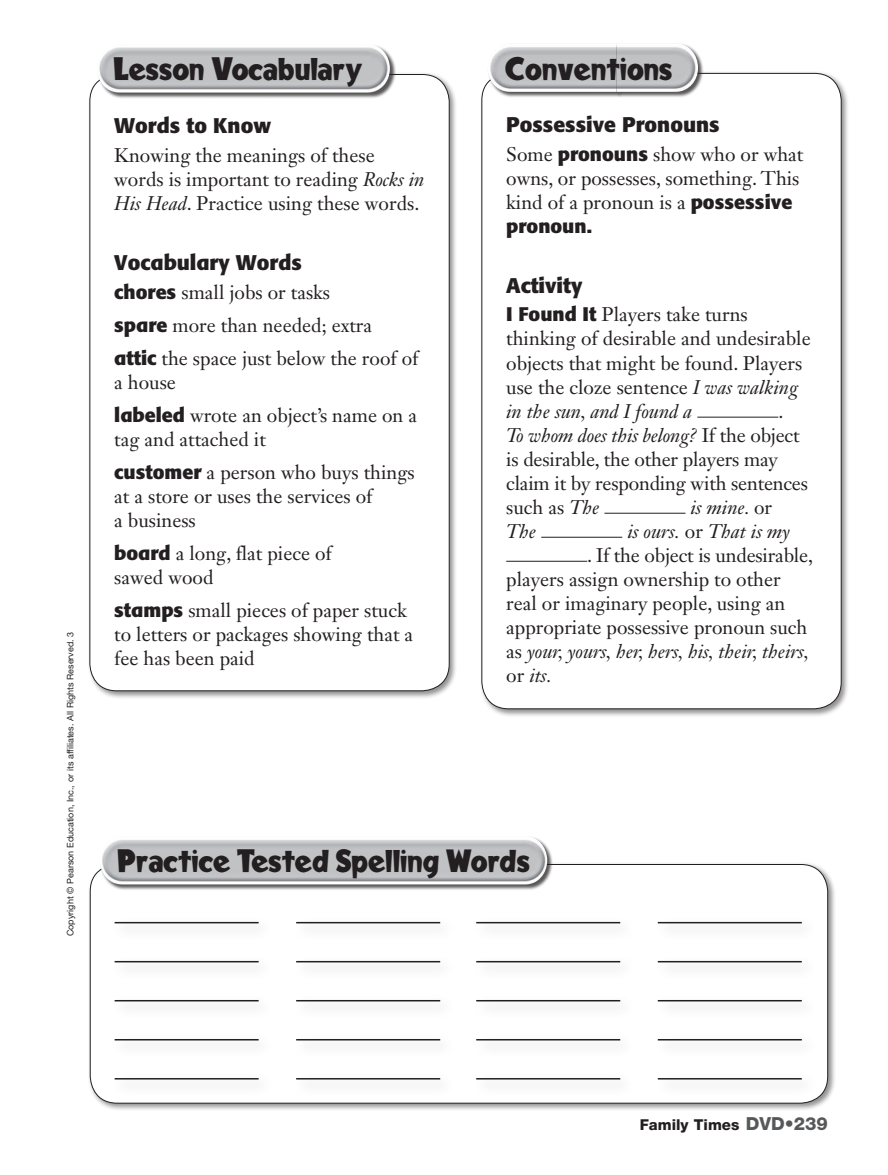
<style>
.page{position:relative;width:888px;height:1175px;background:#fff}
.page>*{position:absolute;margin:0;border:0;box-sizing:border-box;transform-origin:0 0}
.t1{font:30px "SF Cel Press";color:#231f20}
.t2{font:700 21px "SF Formata";color:#231f20}
.t3{font:19.5px/24px "Janson Text LT Std";color:#231f20}
.t4{font:italic 19.5px "Janson Text LT Std";color:#231f20}
.t5{font:800 15px "Helvetica Neue LT Std";color:#231f20}
.t6{font:9px "Helvetica Neue LT Std";color:#231f20}
.s1{font-style:italic}
.s2{font-family:"SF Formata";font-weight:700}
.s3{font-style:normal}
.s4{font-size:18px;color:#57585a}
</style>
<div class="page">
<div style="left:88px;top:861px;width:748px;height:250px;background:#231f20;opacity:.5"></div>
<div style="left:90px;top:864px;width:737px;height:238px;background:#fff;border-radius:27px"></div>
<div style="left:109px;top:915px;width:164px;height:24px;background:#fafafa"></div>
<hr style="left:115px;top:921px;width:144px;height:2px;background:#231f20">
<div style="left:290px;top:915px;width:165px;height:24px;background:#fafafa"></div>
<hr style="left:296px;top:921px;width:144px;height:2px;background:#231f20">
<div style="left:470px;top:915px;width:165px;height:24px;background:#fafafa"></div>
<hr style="left:476px;top:921px;width:144px;height:2px;background:#231f20">
<div style="left:652px;top:915px;width:164px;height:24px;background:#fafafa"></div>
<hr style="left:658px;top:921px;width:144px;height:2px;background:#231f20">
<div style="left:109px;top:954px;width:164px;height:24px;background:#fafafa"></div>
<hr style="left:115px;top:960px;width:144px;height:2px;background:#231f20">
<div style="left:290px;top:954px;width:165px;height:24px;background:#fafafa"></div>
<hr style="left:296px;top:960px;width:144px;height:2px;background:#231f20">
<div style="left:470px;top:954px;width:165px;height:24px;background:#fafafa"></div>
<hr style="left:476px;top:960px;width:144px;height:2px;background:#231f20">
<div style="left:652px;top:954px;width:164px;height:24px;background:#fafafa"></div>
<hr style="left:658px;top:960px;width:144px;height:2px;background:#231f20">
<div style="left:109px;top:993px;width:164px;height:24px;background:#fafafa"></div>
<hr style="left:115px;top:999px;width:144px;height:2px;background:#231f20">
<div style="left:290px;top:993px;width:165px;height:24px;background:#fafafa"></div>
<hr style="left:296px;top:999px;width:144px;height:2px;background:#231f20">
<div style="left:470px;top:993px;width:165px;height:24px;background:#fafafa"></div>
<hr style="left:476px;top:999px;width:144px;height:2px;background:#231f20">
<div style="left:652px;top:993px;width:164px;height:24px;background:#fafafa"></div>
<hr style="left:658px;top:999px;width:144px;height:2px;background:#231f20">
<div style="left:109px;top:1032px;width:164px;height:24px;background:#fafafa"></div>
<hr style="left:115px;top:1038px;width:144px;height:2px;background:#231f20">
<div style="left:290px;top:1032px;width:165px;height:24px;background:#fafafa"></div>
<hr style="left:296px;top:1038px;width:144px;height:2px;background:#231f20">
<div style="left:470px;top:1032px;width:165px;height:24px;background:#fafafa"></div>
<hr style="left:476px;top:1038px;width:144px;height:2px;background:#231f20">
<div style="left:652px;top:1032px;width:164px;height:24px;background:#fafafa"></div>
<hr style="left:658px;top:1038px;width:144px;height:2px;background:#231f20">
<div style="left:109px;top:1071px;width:164px;height:24px;background:#fafafa"></div>
<hr style="left:115px;top:1077px;width:144px;height:2px;background:#231f20">
<div style="left:290px;top:1071px;width:165px;height:24px;background:#fafafa"></div>
<hr style="left:296px;top:1077px;width:144px;height:2px;background:#231f20">
<div style="left:470px;top:1071px;width:165px;height:24px;background:#fafafa"></div>
<hr style="left:476px;top:1077px;width:144px;height:2px;background:#231f20">
<div style="left:652px;top:1071px;width:164px;height:24px;background:#fafafa"></div>
<hr style="left:658px;top:1077px;width:144px;height:2px;background:#231f20">
<div style="left:100px;top:835px;width:453px;height:55px;background:#231f20;opacity:.75"></div>
<img style="left:100px;top:836px;width:447px;height:48px">
<div style="left:87px;top:72px;width:370px;height:627px;background:#231f20;opacity:.5"></div>
<div style="left:90px;top:74px;width:359px;height:616px;background:#fff;border-radius:27px"></div>
<div style="left:97px;top:45px;width:299px;height:54px;background:#231f20;opacity:.75"></div>
<img style="left:97px;top:45px;width:293px;height:48px">
<div style="left:479px;top:71px;width:370px;height:646px;background:#231f20;opacity:.5"></div>
<div style="left:482px;top:73px;width:359px;height:635px;background:#fff;border-radius:27px"></div>
<hr style="left:697px;top:416px;width:81px;height:1px;background:#231f20">
<hr style="left:604px;top:512px;width:81px;height:1px;background:#231f20">
<hr style="left:541px;top:536px;width:81px;height:1px;background:#231f20">
<hr style="left:506px;top:560px;width:81px;height:1px;background:#231f20">
<div style="left:487px;top:44px;width:135px;height:54px;background:#231f20;opacity:.75"></div>
<img style="left:488px;top:44px;width:128px;height:48px">
<div style="left:616px;top:44px;width:88px;height:54px;background:#231f20;opacity:.75"></div>
<p class="t6" style="left:65px;top:935px;width:306px;rotate:-90deg">Copyright © Pearson Education, Inc., or its affiliates. All Rights Reserved. 3</p>
<p class="t1" style="left:113px;top:55px;width:251px">Lesson Vocabulary</p>
<p class="t2" style="left:114px;top:113px;width:158px">Words to Know</p>
<p class="t3" style="left:114px;top:143px;width:312px">Knowing the meanings of these words is important to reading <span class="s1">Rocks in<br>His Head</span>. Practice using these words.</p>
<p class="t2" style="left:114px;top:249px;width:189px">Vocabulary Words</p>
<p class="t3" style="left:114px;top:275px;width:306px;line-height:33px"><span class="s2">chores</span> small jobs or tasks<br><span class="s2">spare</span> more than needed; extra <span class="s2">attic</span> the space just below the roof of</p>
<p class="t3" style="left:114px;top:365px;width:304px;line-height:33px">a house<br><span class="s2">labeled</span> wrote an object’s name on a</p>
<p class="t3" style="left:114px;top:422px;width:302px;line-height:33px">tag and attached it<br><span class="s2">customer</span> a person who buys things</p>
<p class="t3" style="left:114px;top:483px;width:260px">at a store or uses the services of a business</p>
<p class="t3" style="left:114px;top:540px;width:219px"><span class="s2">board</span> a long, flat piece of sawed wood</p>
<p class="t3" style="left:114px;top:597px;width:300px"><span class="s2">stamps</span> small pieces of paper stuck to letters or packages showing that a fee has been paid</p>
<p class="t1" style="left:505px;top:55px;width:169px">Conventions</p>
<p class="t2" style="left:506px;top:112px;width:215px">Possessive Pronouns</p>
<p class="t3" style="left:506px;top:142px;width:299px">Some <span class="s2">pronouns</span> show who or what owns, or possesses, something. This kind of a pronoun is a <span class="s2">possessive pronoun.</span></p>
<p class="t2" style="left:506px;top:272px;width:78px">Activity</p>
<p class="t3" style="left:506px;top:302px;width:306px"><span class="s2">I Found It</span> Players take turns thinking of desirable and undesirable objects that might be found. Players use the cloze sentence <span class="s1">I was walking in the sun, and I found a</span></p>
<p class="t3" style="left:506px;top:398px;width:303px;text-indent:272px">.<br><span class="s1">To whom does this belong?</span> If the object is desirable, the other players may claim it by responding with sentences such as <span class="s1">The</span></p>
<p class="t4" style="left:690px;top:494px;width:83px">is mine. <span class="s3">or</span></p>
<p class="t4" style="left:506px;top:518px;width:31px">The</p>
<p class="t4" style="left:627px;top:518px;width:164px">is ours. <span class="s3">or</span> That is my</p>
<p class="t3" style="left:587px;top:542px;width:227px">. If the object is undesirable,</p>
<p class="t3" style="left:506px;top:566px;width:276px">players assign ownership to other</p>
<p class="t3" style="left:506px;top:590px;width:281px">real or imaginary people, using an</p>
<p class="t3" style="left:506px;top:614px;width:303px">appropriate possessive pronoun such</p>
<p class="t4" style="left:506px;top:638px;width:304px"><span class="s3">as</span> your, yours, her, hers, his, their, theirs,</p>
<p class="t4" style="left:506px;top:662px;width:47px"><span class="s3">or</span> its.</p>
<p class="t1" style="left:117px;top:846px;width:414px">Practice Tested Spelling Words</p>
<p class="t5" style="left:640px;top:1115px;width:189px">Family Times <span class="s4">DVD•239</span></p>
</div>
